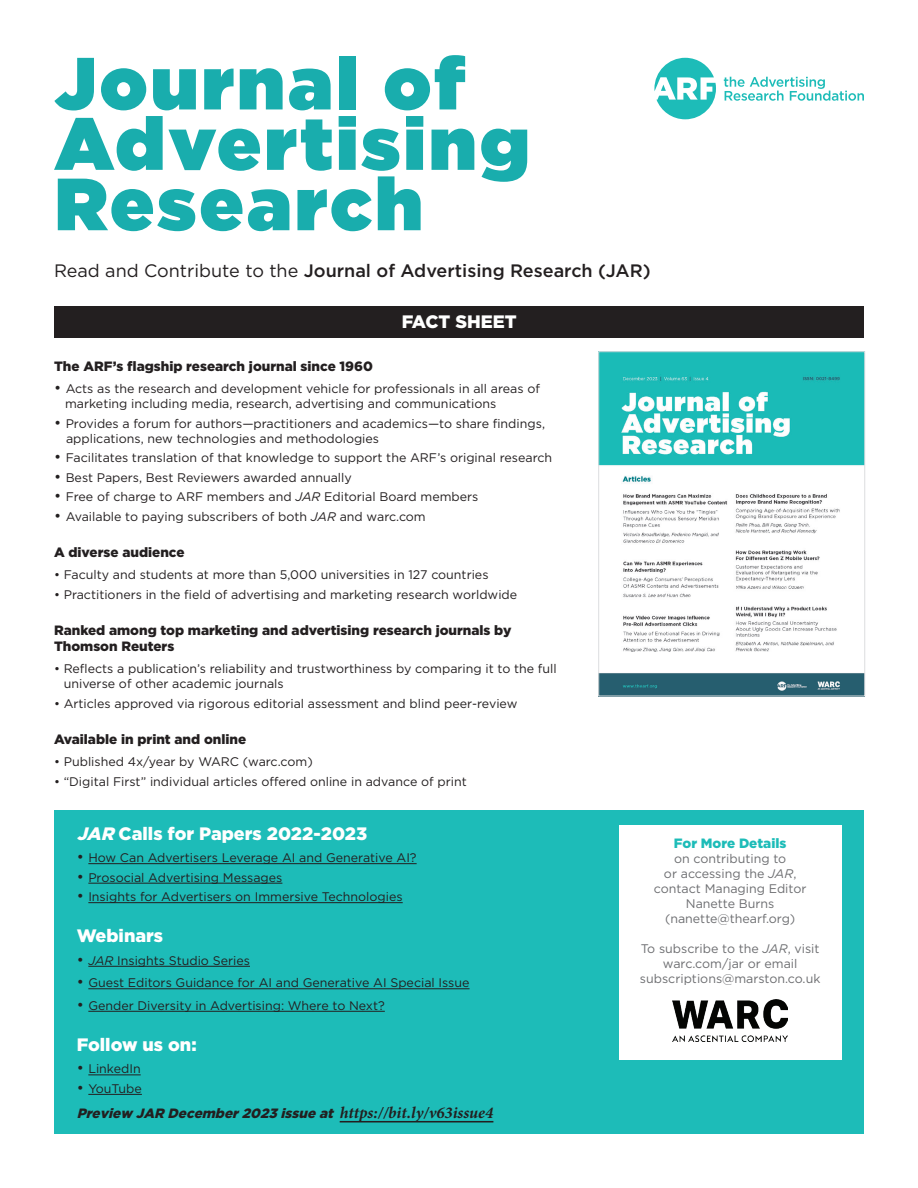
<style>
.page{position:relative;width:918px;height:1188px;background:#fff}
.page>*{position:absolute;margin:0;border:0;box-sizing:border-box;transform-origin:0 0}
.t1{font:900 73.8px/60.4px "Gotham";letter-spacing:.045em;color:#19adad}
.t2{font:500 18px "Gotham";color:#231f20}
.t3{font:900 18px "Gotham";color:#fff}
.t4{font:900 13.5px/16.2px "Gotham";color:#231f20}
.t5{font:italic 900 13.5px "Gotham";color:#231f20}
.t6{font:900 13.5px "Gotham";color:#1dbcb8}
.t7{font:12.45px/15px "Gotham";color:#231f20}
.t8{font:12.45px/15px "Gotham";color:#6c6d70;text-align:center}
.s1{font-weight:400}
.s2{font-size:15px}
.s3{font-style:italic}
.s4{font-family:"Minion Pro";font-weight:700;font-size:16.5px}
</style>
<div class="page">
<div style="left:54px;top:810px;width:810px;height:324px;background:#1dbcb8"></div>
<svg style="left:654px;top:58px;width:62px;height:61px"></svg>
<svg style="left:724px;top:77px;width:140px;height:24px"></svg>
<img style="left:600px;top:353px;width:263px;height:341px">
<div style="left:598px;top:351px;width:267px;height:345px;border:1px solid #dcdddf"></div>
<div style="left:54px;top:306px;width:810px;height:32px;background:#231f20"></div>
<div style="left:619px;top:825px;width:222px;height:234px;background:#fff"></div>
<hr style="left:88px;top:863px;width:329px;height:1px;background:#231f20">
<hr style="left:88px;top:883px;width:194px;height:1px;background:#231f20">
<hr style="left:88px;top:902px;width:315px;height:1px;background:#231f20">
<hr style="left:88px;top:966px;width:162px;height:1px;background:#231f20">
<hr style="left:88px;top:989px;width:382px;height:1px;background:#231f20">
<hr style="left:88px;top:1011px;width:297px;height:1px;background:#231f20">
<hr style="left:88px;top:1075px;width:53px;height:1px;background:#231f20">
<hr style="left:88px;top:1094px;width:54px;height:1px;background:#231f20">
<img style="left:672px;top:1000px;width:116px;height:41px">
<hr style="left:340px;top:1121px;width:153px;height:1px;background:#231f20">
<h1 class="t1" style="left:55px;top:52px;width:476px">Journal of<br>Advertising<br>Research</h1>
<h2 class="t2" style="left:54px;top:259px;width:598px"><span class="s1">Read and Contribute to the</span> Journal of Advertising Research (JAR)</h2>
<h2 class="t3" style="left:402px;top:309px;width:117px">FACT SHEET</h2>
<p class="t4" style="left:54px;top:358px;width:321px">The ARF’s flagship research journal since 1960</p>
<p class="t7" style="left:65px;top:381px;width:476px;text-indent:-11px"><span class="s2">•</span> Acts as the research and development vehicle for professionals in all areas of marketing including media, research, advertising and communications</p>
<p class="t7" style="left:66px;top:416px;width:481px;text-indent:-12px"><span class="s2">•</span> Provides a forum for authors—practitioners and academics—to share findings, applications, new technologies and methodologies</p>
<p class="t7" style="left:54px;top:450px;width:500px"><span class="s2">•</span> Facilitates translation of that knowledge to support the ARF’s original research</p>
<p class="t7" style="left:54px;top:470px;width:299px"><span class="s2">•</span> Best Papers, Best Reviewers awarded annually</p>
<p class="t7" style="left:54px;top:489px;width:426px"><span class="s2">•</span> Free of charge to ARF members and <span class="s3">JAR</span> Editorial Board members</p>
<p class="t7" style="left:54px;top:509px;width:373px"><span class="s2">•</span> Available to paying subscribers of both <span class="s3">JAR</span> and warc.com</p>
<p class="t4" style="left:54px;top:544px;width:132px">A diverse audience</p>
<p class="t7" style="left:54px;top:567px;width:436px">• Faculty and students at more than 5,000 universities in 127 countries</p>
<p class="t7" style="left:54px;top:587px;width:465px">• Practitioners in the field of advertising and marketing research worldwide</p>
<p class="t4" style="left:54px;top:622px;width:459px">Ranked among top marketing and advertising research journals by<br>Thomson Reuters</p>
<p class="t7" style="left:64px;top:661px;width:495px;text-indent:-10px">• Reflects a publication’s reliability and trustworthiness by comparing it to the full universe of other academic journals</p>
<p class="t7" style="left:54px;top:696px;width:465px">• Articles approved via rigorous editorial assessment and blind peer-review</p>
<p class="t4" style="left:54px;top:731px;width:194px">Available in print and online</p>
<p class="t7" style="left:54px;top:754px;width:260px">• Published 4x/year by WARC (warc.com)</p>
<p class="t7" style="left:54px;top:774px;width:414px">• “Digital First” individual articles offered online in advance of print</p>
<h2 class="t3" style="left:77px;top:821px;width:292px"><span class="s3">JAR</span> Calls for Papers 2022-2023</h2>
<p class="t7" style="left:77px;top:850px;width:341px"><span class="s2">•</span> How Can Advertisers Leverage AI and Generative AI?</p>
<p class="t7" style="left:77px;top:869px;width:207px"><span class="s2">•</span> Prosocial Advertising Messages</p>
<p class="t7" style="left:77px;top:889px;width:328px"><span class="s2">•</span> Insights for Advertisers on Immersive Technologies</p>
<h2 class="t3" style="left:77px;top:923px;width:88px">Webinars</h2>
<p class="t7" style="left:77px;top:952px;width:175px"><span class="s2">•</span> <span class="s3">JAR</span> Insights Studio Series</p>
<p class="t7" style="left:77px;top:975px;width:394px"><span class="s2">•</span> Guest Editors Guidance for AI and Generative AI Special Issue</p>
<p class="t7" style="left:77px;top:997px;width:310px"><span class="s2">•</span> Gender Diversity in Advertising: Where to Next?</p>
<h2 class="t3" style="left:77px;top:1032px;width:122px">Follow us on:</h2>
<p class="t7" style="left:77px;top:1061px;width:66px"><span class="s2">•</span> LinkedIn</p>
<p class="t7" style="left:77px;top:1081px;width:67px"><span class="s2">•</span> YouTube</p>
<p class="t6" style="left:674px;top:834px;width:114px">For More Details</p>
<p class="t8" style="left:654px;top:851px;width:154px">on contributing to<br>or accessing the <span class="s3">JAR</span>, contact Managing Editor<br>Nanette Burns (nanette@thearf.org)</p>
<p class="t8" style="left:640px;top:941px;width:182px">To subscribe to the <span class="s3">JAR</span>, visit warc.com/jar or email subscriptions@marston.co.uk</p>
<p class="t5" style="left:77px;top:1104px;width:418px">Preview JAR December2023issueat <span class="s4">https://bit.ly/v63issue4</span></p>
</div>
